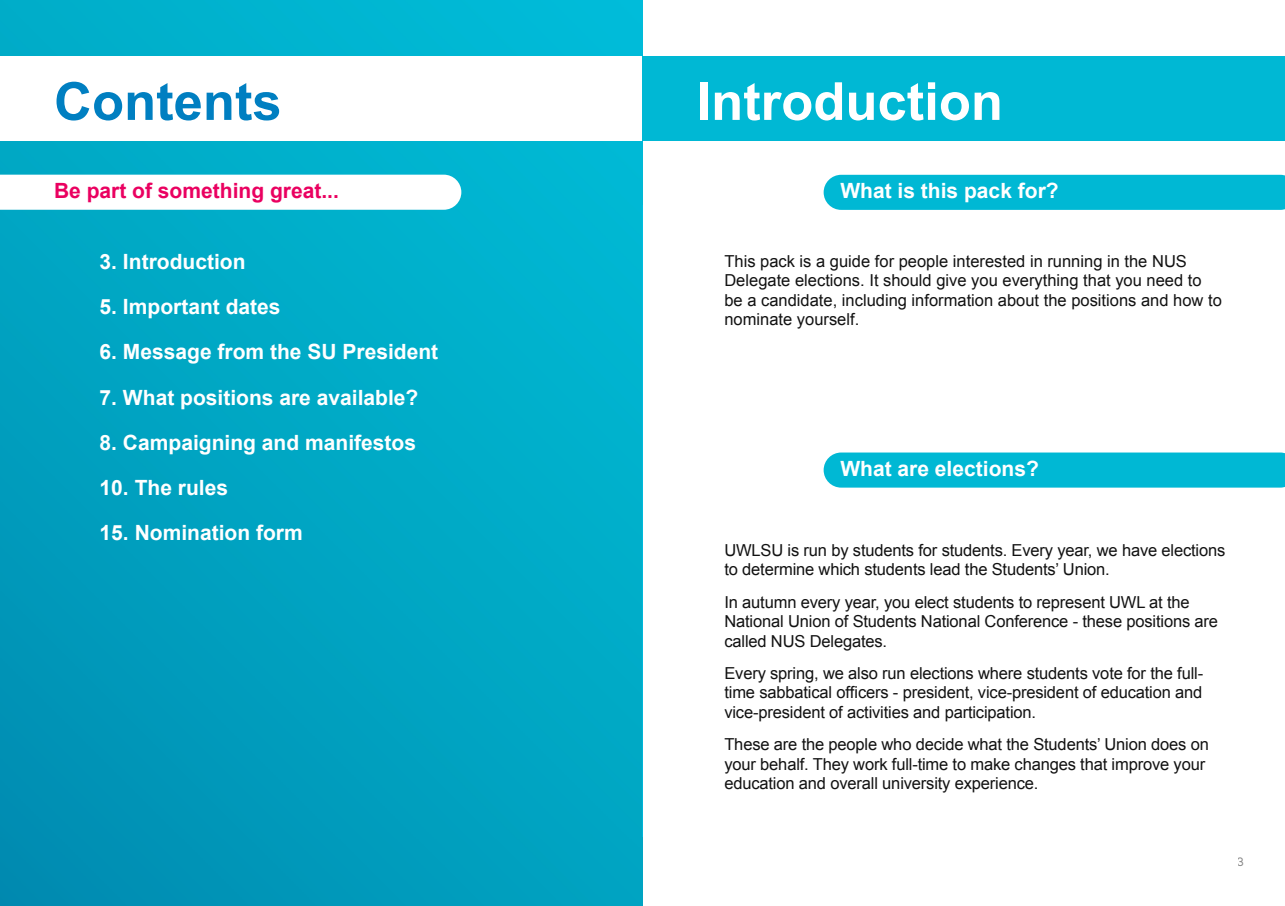
<style>
.page{position:relative;width:1285px;height:906px;background:#fff}
.page>*{position:absolute;margin:0;border:0;box-sizing:border-box;transform-origin:0 0}
.t1{font:700 52.5px "Arial";color:#fff}
.t2{font:700 52.5px "Arial";color:#007fc1}
.t3{font:700 21px "Arial";color:#fff}
.t4{font:700 21px "Arial";color:#ea0060}
.t5{font:16.5px/19.5px "Arial";letter-spacing:-.01em;color:#121212}
.t6{font:12px "Pangram";color:#121212}
</style>
<div class="page">
<img style="left:0;top:839px;width:642px;height:67px">
<img style="left:0;top:205px;width:642px;height:634px">
<img style="left:0;top:0;width:642px;height:205px">
<div style="left:0;top:56px;width:642px;height:84px;background:#fff"></div>
<svg style="left:0;top:175px;width:461px;height:35px"></svg>
<div style="left:642px;top:56px;width:642px;height:84px;background:#00b8d4"></div>
<div style="left:823px;top:175px;width:461px;height:35px;background:#00b8d4"></div>
<div style="left:823px;top:452px;width:461px;height:35px;background:#00b8d4"></div>
<h1 class="t2" style="left:54px;top:67px;width:229px">Contents</h1>
<h1 class="t1" style="left:696px;top:67px;width:308px">Introduction</h1>
<p class="t4" style="left:54px;top:177px;width:286px">Be part of something great...</p>
<p class="t3" style="left:840px;top:177px;width:220px">What is this pack for?</p>
<p class="t3" style="left:100px;top:248px;width:147px">3. Introduction</p>
<p class="t3" style="left:100px;top:293px;width:182px">5. Important dates</p>
<p class="t3" style="left:100px;top:338px;width:340px">6. Message from the SU President</p>
<p class="t3" style="left:100px;top:383px;width:320px">7. What positions are available?</p>
<p class="t3" style="left:100px;top:428px;width:318px">8. Campaigning and manifestos</p>
<p class="t3" style="left:100px;top:473px;width:130px">10. The rules</p>
<p class="t3" style="left:100px;top:518px;width:205px">15. Nomination form</p>
<p class="t5" style="left:724px;top:251px;width:499px">This pack is a guide for people interested in running in the NUS Delegate elections. It should give you everything that you need to be a candidate, including information about the positions and how to nominate yourself.</p>
<p class="t3" style="left:840px;top:455px;width:200px">What are elections?</p>
<p class="t5" style="left:724px;top:540px;width:502px">UWLSU is run by students for students. Every year, we have elections to determine which students lead the Students’ Union.</p>
<p class="t5" style="left:724px;top:592px;width:495px">In autumn every year, you elect students to represent UWL at the<br>National Union of Students National Conference - these positions are called NUS Delegates.</p>
<p class="t5" style="left:724px;top:663px;width:480px;text-align:justify">Every spring, we also run elections where students vote for the full&shy;time sabbatical officers - president, vice-president of education and vice-president of activities and participation.</p>
<p class="t5" style="left:724px;top:735px;width:486px">These are the people who decide what the Students’ Union does on your behalf. They work full-time to make changes that improve your education and overall university experience.</p>
<p class="t6" style="left:1236px;top:854px;width:9px">3</p>
</div>
